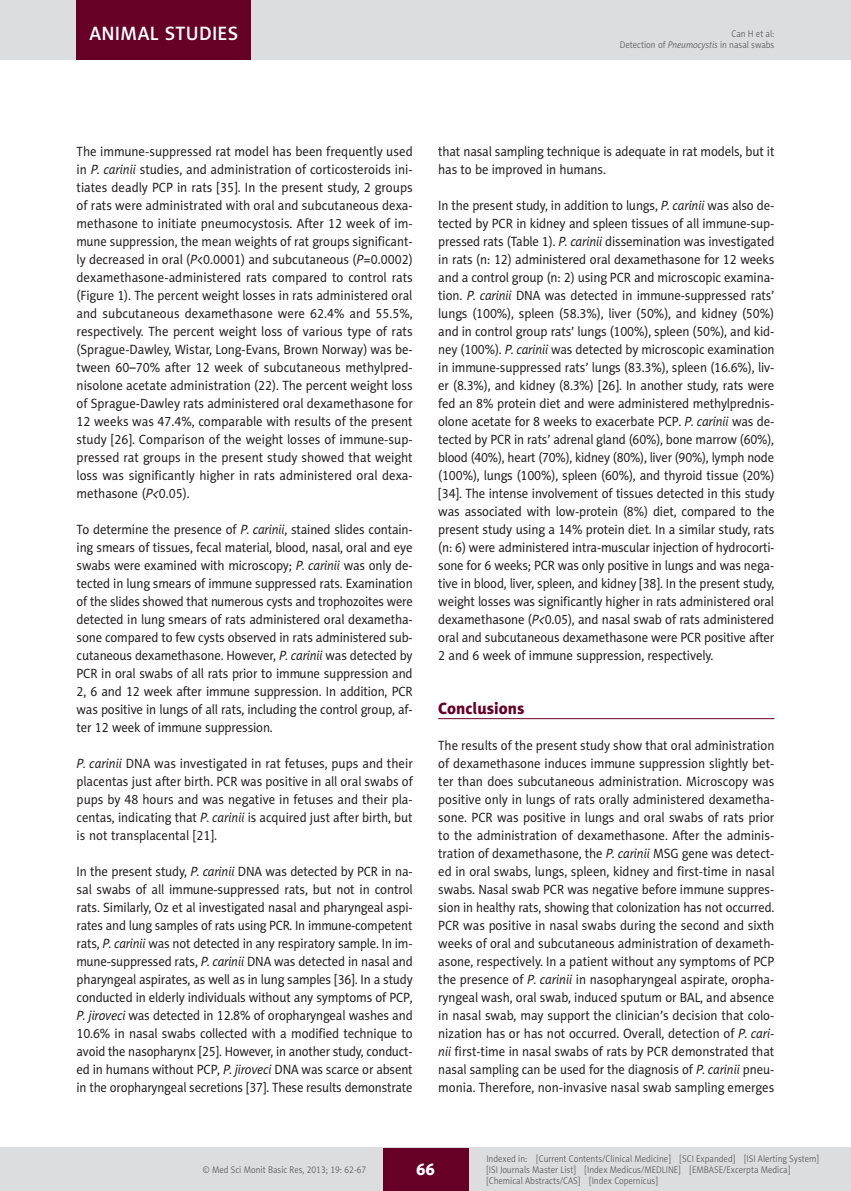
<style>
.page{position:relative;width:851px;height:1191px;background:#fff}
.page>*{position:absolute;margin:0;border:0;box-sizing:border-box;transform-origin:0 0}
.t1{font:19.5px "Naomi Sans EFN Medium";letter-spacing:.015em;color:#fff}
.MSM_Headline_1{font:16.5px "Naomi Sans EFN Heavy";color:#670026}
.t2{font:16.5px "Naomi Sans EFN Heavy";color:#fff}
.MSM_Body{font:13.5px/18px "Naomi Sans EFN";letter-spacing:-.01em;color:#231f20;text-align:justify;scale:.95 1}
.t3{font:9.75px/11.2px "Naomi Sans EFN Light";color:#57585a;scale:.9 1}
.s1{font-style:italic}
</style>
<div class="page">
<hr style="left:438px;top:718px;width:336px;height:1px;background:#670026">
<div style="left:0;top:1148px;width:850px;height:43px;background:#dcdddf"></div>
<div style="left:383px;top:1148px;width:85px;height:42px;background:#670026"></div>
<div style="left:0;top:0;width:850px;height:60px;background:#dcdddf"></div>
<hr style="left:850px;top:0;width:1px;height:60px;background:#dcdddf">
<div style="left:77px;top:0;width:174px;height:60px;background:#670026"></div>
<h1 class="t1" style="left:89px;top:22px;width:150px">ANIMAL STUDIES</h1>
<p class="t3" style="left:619px;top:28px;width:173px;text-align:right">Can H et al:<br>Detection of <span class="s1">Pneumocystis</span> in nasal swabs</p>
<p class="MSM_Body" style="left:77px;top:142px;width:355px">The immune-suppressed rat model has been frequently used in <span class="s1">P. carinii</span> studies, and administration of corticosteroids ini&shy;tiates deadly PCP in rats [35]. In the present study, 2 groups of rats were administrated with oral and subcutaneous dexa&shy;methasone to initiate pneumocystosis. After 12 week of im&shy;mune suppression, the mean weights of rat groups significant&shy;ly decreased in oral (<span class="s1">P</span>&lt;0.0001) and subcutaneous (<span class="s1">P</span>=0.0002) dexamethasone-administered rats compared to control rats (Figure 1). The percent weight losses in rats administered oral and subcutaneous dexamethasone were 62.4% and 55.5%, respectively. The percent weight loss of various type of rats (Sprague-Dawley, Wistar, Long-Evans, Brown Norway) was be&shy;tween 60–70% after 12 week of subcutaneous methylpred&shy;nisolone acetate administration (22). The percent weight loss of Sprague-Dawley rats administered oral dexamethasone for 12 weeks was 47.4%, comparable with results of the present study [26]. Comparison of the weight losses of immune-sup&shy;pressed rat groups in the present study showed that weight loss was significantly higher in rats administered oral dexa&shy;methasone (<span class="s1">P&lt;</span>0.05).</p>
<p class="MSM_Body" style="left:77px;top:520px;width:355px">To determine the presence of <span class="s1">P. carinii</span>, stained slides contain&shy;ing smears of tissues, fecal material, blood, nasal, oral and eye swabs were examined with microscopy; <span class="s1">P. carinii</span> was only de&shy;tected in lung smears of immune suppressed rats. Examination of the slides showed that numerous cysts and trophozoites were detected in lung smears of rats administered oral dexametha&shy;sone compared to few cysts observed in rats administered sub&shy;cutaneous dexamethasone. However, <span class="s1">P. carinii</span> was detected by PCR in oral swabs of all rats prior to immune suppression and 2, 6 and 12 week after immune suppression. In addition, PCR was positive in lungs of all rats, including the control group, af&shy;ter 12 week of immune suppression.</p>
<p class="MSM_Body" style="left:77px;top:754px;width:355px"><span class="s1">P. carinii</span> DNA was investigated in rat fetuses, pups and their placentas just after birth. PCR was positive in all oral swabs of pups by 48 hours and was negative in fetuses and their pla&shy;centas, indicating that <span class="s1">P. carinii</span> is acquired just after birth, but is not transplacental [21].</p>
<p class="MSM_Body" style="left:77px;top:862px;width:355px">In the present study, <span class="s1">P. carinii</span> DNA was detected by PCR in na&shy;sal swabs of all immune-suppressed rats, but not in control rats. Similarly, Oz et al investigated nasal and pharyngeal aspi&shy;rates and lung samples of rats using PCR. In immune-competent rats, <span class="s1">P. carinii</span> was not detected in any respiratory sample. In im&shy;mune-suppressed rats, <span class="s1">P. carinii</span> DNA was detected in nasal and pharyngeal aspirates, as well as in lung samples [36]. In a study conducted in elderly individuals without any symptoms of PCP, <span class="s1">P. jiroveci</span> was detected in 12.8% of oropharyngeal washes and 10.6% in nasal swabs collected with a modified technique to avoid the nasopharynx [25]. However, in another study, conduct&shy;ed in humans without PCP, <span class="s1">P. jiroveci</span> DNA was scarce or absent in the oropharyngeal secretions [37]. These results demonstrate</p>
<p class="MSM_Body" style="left:438px;top:142px;width:355px">that nasal sampling technique is adequate in rat models, but it has to be improved in humans.</p>
<p class="MSM_Body" style="left:438px;top:196px;width:355px">In the present study, in addition to lungs, <span class="s1">P. carinii</span> was also de&shy;tected by PCR in kidney and spleen tissues of all immune-sup&shy;pressed rats (Table 1). <span class="s1">P. carinii</span> dissemination was investigated in rats (n: 12) administered oral dexamethasone for 12 weeks and a control group (n: 2) using PCR and microscopic examina&shy;tion. <span class="s1">P. carinii</span> DNA was detected in immune-suppressed rats’ lungs (100%), spleen (58.3%), liver (50%), and kidney (50%) and in control group rats’ lungs (100%), spleen (50%), and kid&shy;ney (100%). <span class="s1">P. carinii</span> was detected by microscopic examination in immune-suppressed rats’ lungs (83.3%), spleen (16.6%), liv&shy;er (8.3%), and kidney (8.3%) [26]. In another study, rats were fed an 8% protein diet and were administered methylprednis&shy;olone acetate for 8 weeks to exacerbate PCP. <span class="s1">P. carinii</span> was de&shy;tected by PCR in rats’ adrenal gland (60%), bone marrow (60%), blood (40%), heart (70%), kidney (80%), liver (90%), lymph node (100%), lungs (100%), spleen (60%), and thyroid tissue (20%) [34]. The intense involvement of tissues detected in this study was associated with low-protein (8%) diet, compared to the present study using a 14% protein diet. In a similar study, rats (n: 6) were administered intra-muscular injection of hydrocorti&shy;sone for 6 weeks; PCR was only positive in lungs and was nega&shy;tive in blood, liver, spleen, and kidney [38]. In the present study, weight losses was significantly higher in rats administered oral dexamethasone (<span class="s1">P&lt;</span>0.05), and nasal swab of rats administered oral and subcutaneous dexamethasone were PCR positive after 2 and 6 week of immune suppression, respectively.</p>
<p class="MSM_Headline_1" style="left:438px;top:698px;width:88px">Conclusions</p>
<p class="MSM_Body" style="left:438px;top:736px;width:355px">The results of the present study show that oral administration of dexamethasone induces immune suppression slightly bet&shy;ter than does subcutaneous administration. Microscopy was positive only in lungs of rats orally administered dexametha&shy;sone. PCR was positive in lungs and oral swabs of rats prior to the administration of dexamethasone. After the adminis&shy;tration of dexamethasone, the <span class="s1">P. carinii</span> MSG gene was detect&shy;ed in oral swabs, lungs, spleen, kidney and first-time in nasal swabs. Nasal swab PCR was negative before immune suppres&shy;sion in healthy rats, showing that colonization has not occurred.<br>PCR was positive in nasal swabs during the second and sixth weeks of oral and subcutaneous administration of dexameth&shy;asone, respectively. In a patient without any symptoms of PCP the presence of <span class="s1">P. carinii</span> in nasopharyngeal aspirate, oropha&shy;ryngeal wash, oral swab, induced sputum or BAL, and absence in nasal swab, may support the clinician’s decision that colo&shy;nization has or has not occurred. Overall, detection of <span class="s1">P. cari&shy;nii</span> first-time in nasal swabs of rats by PCR demonstrated that nasal sampling can be used for the diagnosis of <span class="s1">P. carinii</span> pneu&shy;monia. Therefore, non-invasive nasal swab sampling emerges</p>
<p class="t3" style="left:203px;top:1164px;width:183px">© Med Sci Monit Basic Res, 2013; 19: 62-67</p>
<p class="t2" style="left:416px;top:1159px;width:21px">66</p>
<p class="t3" style="left:486px;top:1152px;width:371px">Indexed in: [Current Contents/Clinical Medicine] [SCI Expanded] [ISI Alerting System] [ISI Journals Master List] [Index Medicus/MEDLINE] [EMBASE/Excerpta Medica] [Chemical Abstracts/CAS] [Index Copernicus]</p>
</div>
